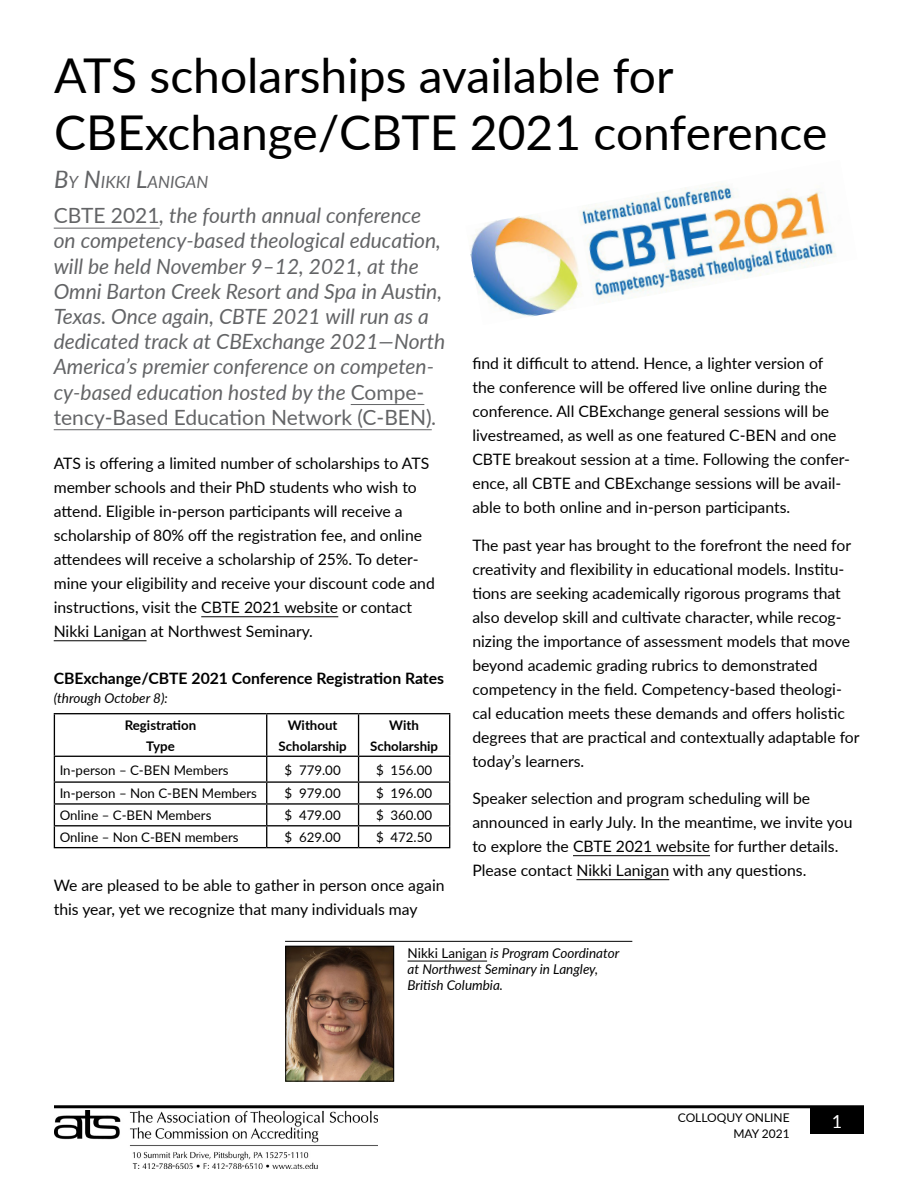
<style>
.page{position:relative;width:918px;height:1188px;background:#fff}
.page>*{position:absolute;margin:0;border:0;box-sizing:border-box;transform-origin:0 0}
.t1{font:48px/57.6px "Lato";color:#000}
.t2{font:italic 21px/25.2px "Lato";color:#636466}
.t3{font:18px "Lato";color:#fff}
.t4{font:italic 16.8px "Lato";color:#636466}
.t5{font:15.75px/24px "Lato";color:#000}
.t6{font:700 15.75px "Lato";color:#000}
.t7{font:italic 13.5px/16.2px "Lato";color:#000}
.t8{font:13.35px "Lato";color:#000}
.t9{font:700 13.35px/21.3px "Lato";color:#000;text-align:center}
.t10{font:12px/16.5px "Lato";color:#000;text-align:right}
.s1{font-size:24px}
.s2{font-style:normal}
</style>
<div class="page">
<div style="left:810px;top:1107px;width:54px;height:27px;background:#000"></div>
<hr style="left:54px;top:1105px;width:810px;height:3px;background:#000">
<img style="left:54px;top:1110px;width:324px;height:59px">
<hr style="left:54px;top:228px;width:106px;height:1px;background:#636466">
<hr style="left:351px;top:404px;width:73px;height:1px;background:#636466">
<hr style="left:54px;top:429px;width:378px;height:1px;background:#636466">
<hr style="left:201px;top:616px;width:137px;height:1px;background:#000">
<hr style="left:54px;top:640px;width:93px;height:1px;background:#000">
<hr style="left:573px;top:855px;width:137px;height:1px;background:#000">
<hr style="left:576px;top:879px;width:93px;height:1px;background:#000">
<img style="left:470px;top:184px;width:366px;height:133px">
<hr style="left:285px;top:941px;width:347px;height:1px;background:#000">
<hr style="left:408px;top:961px;width:79px;height:1px;background:#000">
<img style="left:287px;top:948px;width:105px;height:132px">
<div style="left:285px;top:946px;width:109px;height:136px;border:1px solid #000"></div>
<hr style="left:54px;top:713px;width:213px;height:1px;background:#000">
<hr style="left:54px;top:714px;width:1px;height:42px;background:#000">
<hr style="left:267px;top:713px;width:92px;height:1px;background:#000">
<hr style="left:266px;top:714px;width:1px;height:42px;background:#000">
<hr style="left:359px;top:713px;width:91px;height:1px;background:#000">
<hr style="left:358px;top:714px;width:1px;height:42px;background:#000">
<hr style="left:449px;top:714px;width:1px;height:42px;background:#000">
<hr style="left:54px;top:756px;width:213px;height:1px;background:#000">
<hr style="left:267px;top:756px;width:92px;height:1px;background:#000">
<hr style="left:359px;top:756px;width:91px;height:1px;background:#000">
<hr style="left:54px;top:781px;width:213px;height:2px;background:#000">
<hr style="left:267px;top:781px;width:92px;height:2px;background:#000">
<hr style="left:359px;top:781px;width:91px;height:2px;background:#000">
<hr style="left:54px;top:803px;width:213px;height:2px;background:#000">
<hr style="left:267px;top:803px;width:92px;height:2px;background:#000">
<hr style="left:359px;top:803px;width:91px;height:2px;background:#000">
<hr style="left:54px;top:825px;width:213px;height:1px;background:#000">
<svg style="left:54px;top:757px;width:1px;height:90px"></svg>
<hr style="left:267px;top:825px;width:92px;height:1px;background:#000">
<svg style="left:266px;top:757px;width:1px;height:90px"></svg>
<hr style="left:359px;top:825px;width:91px;height:1px;background:#000">
<svg style="left:358px;top:757px;width:1px;height:90px"></svg>
<svg style="left:449px;top:757px;width:1px;height:90px"></svg>
<hr style="left:54px;top:847px;width:213px;height:1px;background:#000">
<hr style="left:267px;top:847px;width:92px;height:1px;background:#000">
<hr style="left:359px;top:847px;width:91px;height:1px;background:#000">
<h1 class="t1" style="left:54px;top:44px;width:775px">ATS scholarships available for<br>CBExchange/CBTE 2021 conference</h1>
<p class="t4" style="left:54px;top:170px;width:155px"><span class="s1">B</span>Y <span class="s1">N</span>IKKI <span class="s1">L</span>ANIGAN</p>
<p class="t2" style="left:54px;top:202px;width:393px"><span class="s2">CBTE 2021</span>, the fourth annual conference on competency-based theological education, will be held November 9–12, 2021, at the Omni Barton Creek Resort and Spa in Austin, Texas. Once again, CBTE 2021 will run as a dedicated track at CBExchange 2021—North America’s premier conference on competen&shy;cy-based education hosted by the <span class="s2">Compe&shy;tency-Based Education Network (C-BEN)</span>.</p>
<p class="t5" style="left:54px;top:451px;width:383px">ATS is offering a limited number of scholarships to ATS member schools and their PhD students who wish to attend. Eligible in-person participants will receive a scholarship of 80% off the registration fee, and online attendees will receive a scholarship of 25%. To deter&shy;mine your eligibility and receive your discount code and instructions, visit the CBTE 2021 website or contact Nikki Lanigan at Northwest Seminary.</p>
<p class="t6" style="left:54px;top:666px;width:392px">CBExchange/CBTE 2021 Conference Registration Rates</p>
<p class="t7" style="left:54px;top:690px;width:116px">(through October 8):</p>
<p class="t9" style="left:125px;top:714px;width:73px">Registration<br>Type</p>
<p class="t9" style="left:279px;top:714px;width:69px">Without<br>Scholarship</p>
<p class="t9" style="left:370px;top:714px;width:69px">With<br>Scholarship</p>
<p class="t8" style="left:60px;top:760px;width:171px">In-person – C-BEN Members</p>
<p class="t8" style="left:285px;top:760px;width:58px">$ 779.00</p>
<p class="t8" style="left:376px;top:760px;width:58px">$ 156.00</p>
<p class="t8" style="left:60px;top:784px;width:199px">In-person – Non C-BEN Members</p>
<p class="t8" style="left:285px;top:784px;width:58px">$ 979.00</p>
<p class="t8" style="left:376px;top:784px;width:58px">$ 196.00</p>
<p class="t8" style="left:60px;top:806px;width:153px">Online – C-BEN Members</p>
<p class="t8" style="left:285px;top:806px;width:58px">$ 479.00</p>
<p class="t8" style="left:376px;top:806px;width:58px">$ 360.00</p>
<p class="t8" style="left:60px;top:828px;width:180px">Online – Non C-BEN members</p>
<p class="t8" style="left:285px;top:828px;width:58px">$ 629.00</p>
<p class="t8" style="left:376px;top:828px;width:58px">$ 472.50</p>
<p class="t5" style="left:54px;top:872px;width:392px">We are pleased to be able to gather in person once again this year, yet we recognize that many individuals may</p>
<p class="t5" style="left:472px;top:351px;width:379px">find it difficult to attend. Hence, a lighter version of the conference will be offered live online during the conference. All CBExchange general sessions will be livestreamed, as well as one featured C-BEN and one CBTE breakout session at a time. Following the confer&shy;ence, all CBTE and CBExchange sessions will be avail&shy;able to both online and in-person participants.</p>
<p class="t5" style="left:472px;top:532px;width:389px">The past year has brought to the forefront the need for creativity and flexibility in educational models. Institu&shy;tions are seeking academically rigorous programs that also develop skill and cultivate character, while recog&shy;nizing the importance of assessment models that move beyond academic grading rubrics to demonstrated competency in the field. Competency-based theologi&shy;cal education meets these demands and offers holistic degrees that are practical and contextually adaptable for today’s learners.</p>
<p class="t5" style="left:472px;top:786px;width:382px">Speaker selection and program scheduling will be announced in early July. In the meantime, we invite you to explore the CBTE 2021 website for further details.<br>Please contact Nikki Lanigan with any questions.</p>
<p class="t7" style="left:408px;top:944px;width:213px"><span class="s2">Nikki Lanigan</span> is Program Coordinator at Northwest Seminary in Langley,<br>British Columbia.</p>
<p class="t10" style="left:678px;top:1108px;width:113px">COLLOQUY ONLINE<br>MAY 2021</p>
<p class="t3" style="left:832px;top:1108px;width:12px">1</p>
</div>
